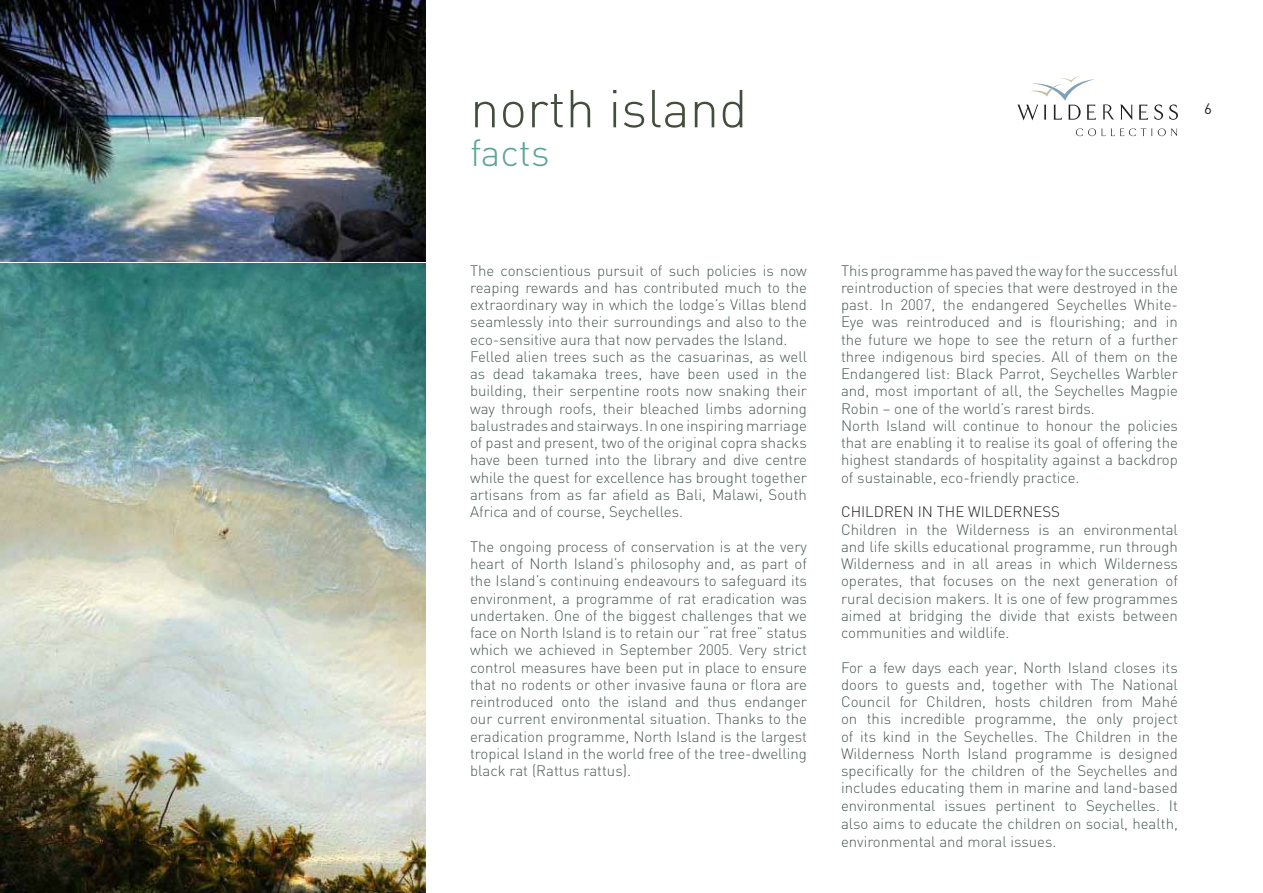
<style>
.page{position:relative;width:1263px;height:893px;background:#fff}
.page>*{position:absolute;margin:0;border:0;box-sizing:border-box;transform-origin:0 0}
.t1{font:300 52.5px "DIN";color:#434c3d}
.t2{font:300 37.5px "DIN";color:#5ba398}
.t3{font:300 15px/17.2px "DIN";color:#4b5a52;text-align:justify}
.t4{font:300 15px "DIN";color:#231f20}
.t5{font:15px "DIN";color:#231f20}
</style>
<div class="page">
<svg style="left:1017px;top:76px;width:161px;height:44px"></svg>
<svg style="left:1076px;top:128px;width:101px;height:8px"></svg>
<img style="left:0;top:264px;width:425px;height:629px">
<img style="left:0;top:0;width:425px;height:261px">
<h1 class="t1" style="left:470px;top:76px;width:279px">north island</h1>
<h2 class="t2" style="left:470px;top:130px;width:81px">facts</h2>
<p class="t5" style="left:1204px;top:100px;width:9px">6</p>
<p class="t3" style="left:470px;top:262px;width:338px;text-align:left">The conscientious pursuit of such policies is now reaping rewards and has contributed much to the extraordinary way in which the lodge’s Villas blend seamlessly into their surroundings and also to the eco-sensitive aura that now pervades the Island.<br>Felled alien trees such as the casuarinas, as well as dead takamaka trees, have been used in the building, their serpentine roots now snaking their way through roofs, their bleached limbs adorning balustrades and stairways. In one inspiring marriage of past and present, two of the original copra shacks have been turned into the library and dive centre while the quest for excellence has brought together artisans from as far afield as Bali, Malawi, South Africa and of course, Seychelles.</p>
<p class="t3" style="left:470px;top:538px;width:338px">The ongoing process of conservation is at the very heart of North Island’s philosophy and, as part of the Island’s continuing endeavours to safeguard its environment, a programme of rat eradication was undertaken. One of the biggest challenges that we face on North Island is to retain our “rat free” status which we achieved in September 2005. Very strict control measures have been put in place to ensure that no rodents or other invasive fauna or flora are reintroduced onto the island and thus endanger our current environmental situation. Thanks to the eradication programme, North Island is the largest tropical Island in the world free of the tree-dwelling black rat (Rattus rattus).</p>
<p class="t3" style="left:841px;top:262px;width:338px;text-align:left">This programme has paved the way for the successful reintroduction of species that were destroyed in the past. In 2007, the endangered Seychelles White-Eye was reintroduced and is flourishing; and in the future we hope to see the return of a further three indigenous bird species. All of them on the Endangered list: Black Parrot, Seychelles Warbler and, most important of all, the Seychelles Magpie Robin – one of the world’s rarest birds.<br>North Island will continue to honour the policies that are enabling it to realise its goal of offering the highest standards of hospitality against a backdrop of sustainable, eco-friendly practice.</p>
<p class="t4" style="left:841px;top:503px;width:220px">CHILDREN IN THE WILDERNESS</p>
<p class="t3" style="left:841px;top:520px;width:338px">Children in the Wilderness is an environmental and life skills educational programme, run through Wilderness and in all areas in which Wilderness operates, that focuses on the next generation of rural decision makers. It is one of few programmes aimed at bridging the divide that exists between communities and wildlife.</p>
<p class="t3" style="left:841px;top:658px;width:338px">For a few days each year, North Island closes its doors to guests and, together with The National Council for Children, hosts children from Mahé on this incredible programme, the only project of its kind in the Seychelles. The Children in the Wilderness North Island programme is designed specifically for the children of the Seychelles and includes educating them in marine and land-based environmental issues pertinent to Seychelles. It also aims to educate the children on social, health, environmental and moral issues.</p>
</div>
